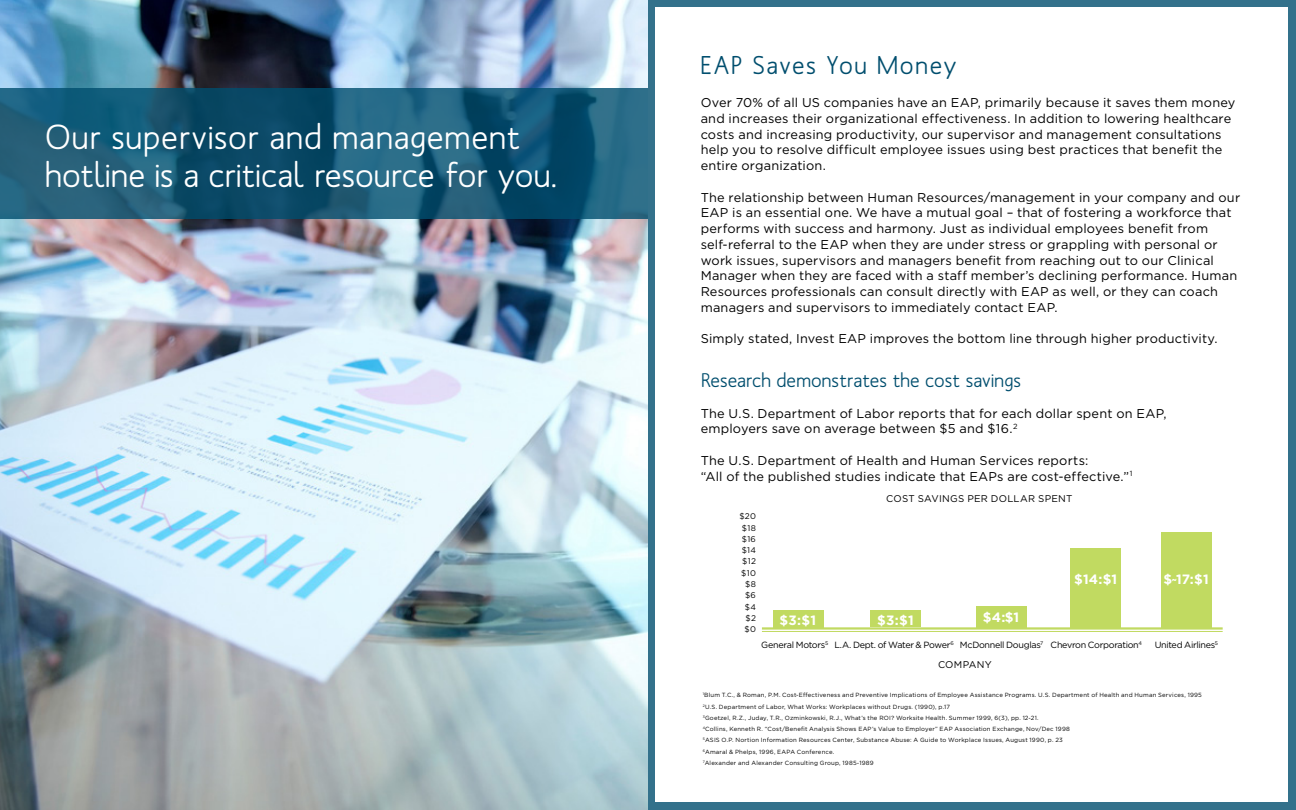
<style>
.page{position:relative;width:1296px;height:810px;background:#fff}
.page>*{position:absolute;margin:0;border:0;box-sizing:border-box;transform-origin:0 0}
.t1{font:500 34.5px/37.5px "Mank Sans";letter-spacing:.005em;color:#fff}
.t2{font:500 25.5px "Mank Sans";letter-spacing:.06em;color:#004e6e}
.t3{font:500 19.5px "Mank Sans";color:#004e6e}
.t4{font:700 13.5px "Gotham";color:#fff}
.t5{font:12.75px/15.8px "Gotham";letter-spacing:.015em;color:#000}
.t6{font:9.75px "Gotham";letter-spacing:.025em;color:#000}
.t7{font:9px "Gotham";letter-spacing:-.035em;color:#000}
.t8{font:8.25px/11.2px "Gotham";letter-spacing:.035em;color:#000;text-align:right}
.t9{font:6px/11.2px "Gotham";letter-spacing:.025em;color:#000}
.s1{font-weight:400;font-size:20.1px}
</style>
<div class="page">
<div style="left:648px;top:0;width:648px;height:810px;background:linear-gradient(to right,#33718b,#33718b)"></div>
<div style="left:656px;top:8px;width:632px;height:794px;background:#fff"></div>
<img style="left:0;top:0;width:648px;height:810px">
<svg style="left:0;top:88px;width:648px;height:131px;background:#185875"></svg>
<hr style="left:762px;top:627px;width:461px;height:3px;background:#c1da61">
<hr style="left:762px;top:631px;width:461px;height:1px;background:#c1da61">
<div style="left:1071px;top:549px;width:50px;height:79px;background:#c1da61"></div>
<div style="left:870px;top:610px;width:50px;height:17px;background:#c1da61"></div>
<div style="left:773px;top:610px;width:51px;height:18px;background:#c1da61"></div>
<div style="left:976px;top:606px;width:51px;height:22px;background:#c1da61"></div>
<div style="left:1161px;top:532px;width:50px;height:95px;background:#c1da61"></div>
<h1 class="t1" style="left:45px;top:118px;width:515px">Our supervisor and management hotline is a critical resource for you.</h1>
<h2 class="t2" style="left:701px;top:49px;width:258px">EAP Saves You Money</h2>
<p class="t5" style="left:701px;top:94px;width:536px">Over 70% of all US companies have an EAP, primarily because it saves them money and increases their organizational effectiveness. In addition to lowering healthcare costs and increasing productivity, our supervisor and management consultations help you to resolve difficult employee issues using best practices that benefit the entire organization.</p>
<p class="t5" style="left:701px;top:189px;width:541px">The relationship between Human Resources/management in your company and our EAP is an essential one. We have a mutual goal – that of fostering a workforce that performs with success and harmony. Just as individual employees benefit from self-referral to the EAP when they are under stress or grappling with personal or work issues, supervisors and managers benefit from reaching out to our Clinical Manager when they are faced with a staff member’s declining performance. Human Resources professionals can consult directly with EAP as well, or they can coach managers and supervisors to immediately contact EAP.</p>
<p class="t5" style="left:701px;top:331px;width:519px">Simply stated, Invest EAP improves the bottom line through higher productivity.</p>
<h3 class="t3" style="left:701px;top:368px;width:322px">Research demonstrates the cost savings</h3>
<p class="t5" style="left:701px;top:405px;width:467px">The U.S. Department of Labor reports that for each dollar spent on EAP, employers save on average between $5 and $16.<sup>2</sup></p>
<p class="t5" style="left:701px;top:452px;width:433px">The U.S. Department of Health and Human Services reports:<br>“All of the published studies indicate that EAPs are cost-effective.”<sup>1</sup></p>
<p class="t8" style="left:739px;top:511px;width:18px">$20 $18 $16 $14 $12 $10 $8 $6 $4 $2 $0</p>
<p class="t6" style="left:886px;top:493px;width:188px">COST SAVINGS PER DOLLAR SPENT</p>
<p class="t4" style="left:780px;top:612px;width:38px">$3:$1</p>
<p class="t4" style="left:877px;top:612px;width:38px">$3:$1</p>
<p class="t4" style="left:983px;top:609px;width:38px">$4:$1</p>
<p class="t4" style="left:1074px;top:571px;width:45px">$14:$1</p>
<p class="t4" style="left:1163px;top:571px;width:47px">$<span class="s1">~</span>17:$1</p>
<p class="t7" style="left:761px;top:639px;width:382px">General Motors<sup>5</sup> L.A. Dept. of Water &amp; Power<sup>6</sup> McDonnell Douglas<sup>7</sup> Chevron Corporation<sup>4</sup></p>
<p class="t7" style="left:1155px;top:639px;width:65px">United Airlines<sup>5</sup></p>
<p class="t6" style="left:938px;top:659px;width:55px">COMPANY</p>
<p class="t9" style="left:703px;top:689px;width:501px"><sup>1</sup>Blum T.C., &amp; Roman, P.M. Cost-Effectiveness and Preventive Implications of Employee Assistance Programs. U.S. Department of Health and Human Services, 1995<br><sup>2</sup>U.S. Department of Labor, What Works: Workplaces without Drugs. (1990), p.17<br><sup>3</sup>Goetzel, R.Z., Juday, T.R., Ozminkowski, R.J., What’s the ROI? Worksite Health. Summer 1999, 6(3), pp. 12-21.<br><sup>4</sup>Collins, Kenneth R. “Cost/Benefit Analysis Shows EAP’s Value to Employer” EAP Association Exchange, Nov/Dec 1998<br><sup>5</sup>ASIS O.P. Nortion Information Resources Center, Substance Abuse: A Guide to Workplace Issues, August 1990, p. 23<br><sup>6</sup>Amaral &amp; Phelps, 1996, EAPA Conference.<br><sup>7</sup>Alexander and Alexander Consulting Group, 1985-1989</p>
</div>
